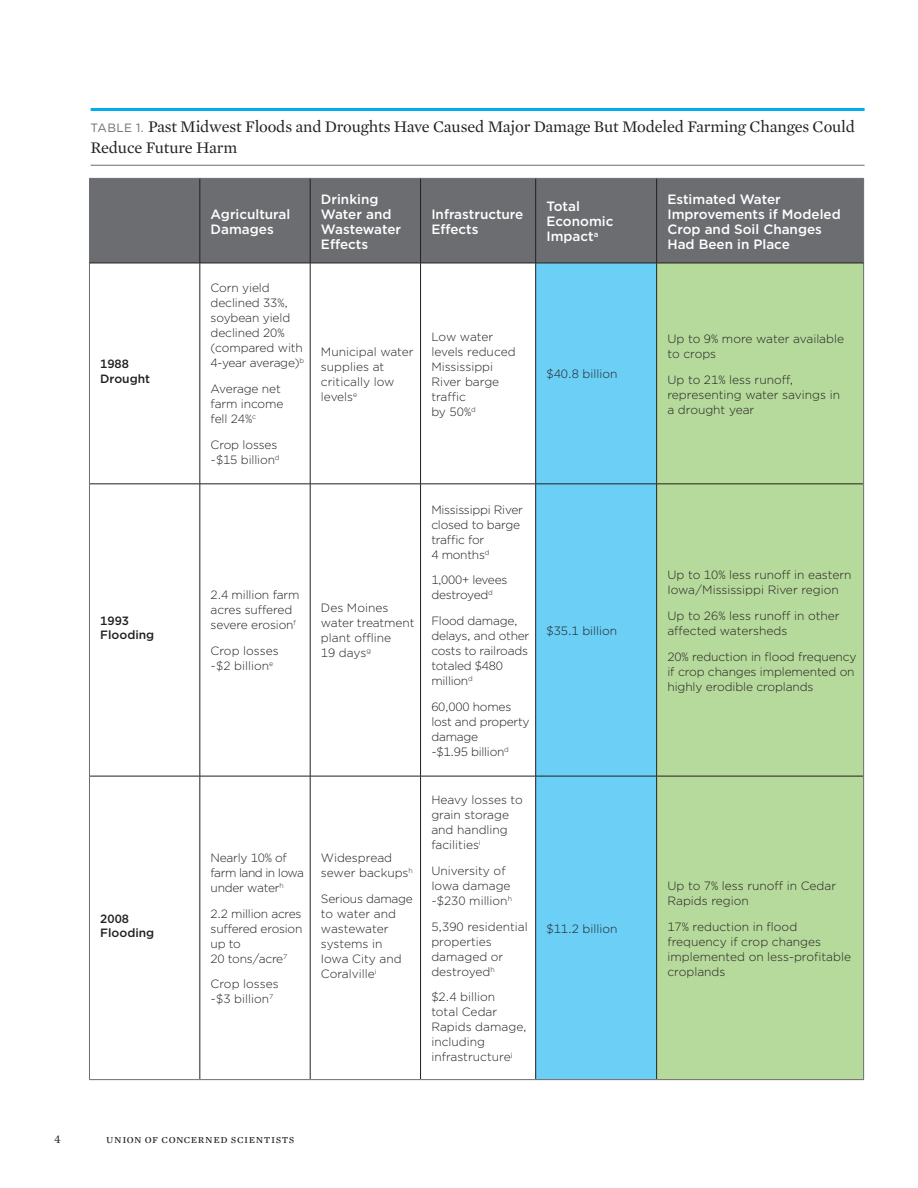
<style>
.page{position:relative;width:918px;height:1188px;background:#fff}
.page>*{position:absolute;margin:0;border:0;box-sizing:border-box;transform-origin:0 0}
.t1{font:16.5px/21px "Mercury Text G1";letter-spacing:-.015em;color:#231f20}
.t2{font:500 13.5px/15px "Gotham";color:#fff}
.t3{font:300 12px/15px "Gotham";letter-spacing:-.01em;color:#231f20}
.t4{font:500 12px/13.5px "Gotham";color:#231f20}
.t5{font:12px "Mercury Text G1";letter-spacing:.045em;color:#231f20}
.s1{font-family:"Gotham";font-size:12px;color:#6c6d70}
</style>
<div class="page">
<div style="left:90px;top:179px;width:773px;height:84px;background:#6c6d70"></div>
<svg style="left:536px;top:264px;width:120px;height:815px;background:#68c8ed"></svg>
<div style="left:657px;top:264px;width:206px;height:815px;background:#b6da9b"></div>
<hr style="left:200px;top:263px;width:1px;height:221px;background:#231f20">
<hr style="left:310px;top:263px;width:1px;height:221px;background:#231f20">
<hr style="left:420px;top:263px;width:1px;height:221px;background:#231f20">
<hr style="left:535px;top:263px;width:1px;height:221px;background:#231f20">
<hr style="left:656px;top:263px;width:1px;height:221px;background:#231f20">
<hr style="left:90px;top:484px;width:110px;height:1px;background:#231f20">
<hr style="left:200px;top:484px;width:110px;height:1px;background:#231f20">
<hr style="left:200px;top:484px;width:1px;height:292px;background:#231f20">
<hr style="left:310px;top:484px;width:111px;height:1px;background:#231f20">
<hr style="left:310px;top:484px;width:1px;height:292px;background:#231f20">
<hr style="left:421px;top:484px;width:115px;height:1px;background:#231f20">
<hr style="left:420px;top:484px;width:1px;height:292px;background:#231f20">
<hr style="left:536px;top:484px;width:121px;height:1px;background:#231f20">
<hr style="left:535px;top:484px;width:1px;height:292px;background:#231f20">
<hr style="left:657px;top:484px;width:206px;height:1px;background:#231f20">
<hr style="left:656px;top:484px;width:1px;height:292px;background:#231f20">
<hr style="left:90px;top:776px;width:110px;height:1px;background:#231f20">
<hr style="left:200px;top:776px;width:110px;height:1px;background:#231f20">
<hr style="left:200px;top:776px;width:1px;height:303px;background:#231f20">
<hr style="left:310px;top:776px;width:111px;height:1px;background:#231f20">
<hr style="left:310px;top:776px;width:1px;height:303px;background:#231f20">
<hr style="left:421px;top:776px;width:115px;height:1px;background:#231f20">
<hr style="left:420px;top:776px;width:1px;height:303px;background:#231f20">
<hr style="left:536px;top:776px;width:121px;height:1px;background:#231f20">
<hr style="left:535px;top:776px;width:1px;height:303px;background:#231f20">
<hr style="left:657px;top:776px;width:206px;height:1px;background:#231f20">
<hr style="left:656px;top:776px;width:1px;height:303px;background:#231f20">
<hr style="left:863px;top:263px;width:1px;height:221px;background:#6c6d70">
<hr style="left:863px;top:484px;width:1px;height:292px;background:#6c6d70">
<hr style="left:863px;top:776px;width:1px;height:303px;background:#6c6d70">
<hr style="left:89px;top:263px;width:1px;height:221px;background:#6c6d70">
<hr style="left:89px;top:484px;width:1px;height:292px;background:#6c6d70">
<hr style="left:89px;top:776px;width:1px;height:303px;background:#6c6d70">
<hr style="left:89px;top:1079px;width:111px;height:1px;background:#6c6d70">
<hr style="left:200px;top:1079px;width:110px;height:1px;background:#6c6d70">
<hr style="left:310px;top:1079px;width:111px;height:1px;background:#6c6d70">
<hr style="left:421px;top:1079px;width:115px;height:1px;background:#6c6d70">
<hr style="left:536px;top:1079px;width:121px;height:1px;background:#6c6d70">
<hr style="left:657px;top:1079px;width:207px;height:1px;background:#6c6d70">
<hr style="left:89px;top:178px;width:111px;height:1px;background:#6c6d70">
<hr style="left:89px;top:179px;width:1px;height:84px;background:#6c6d70">
<hr style="left:200px;top:178px;width:110px;height:1px;background:#6c6d70">
<hr style="left:310px;top:178px;width:111px;height:1px;background:#6c6d70">
<hr style="left:421px;top:178px;width:115px;height:1px;background:#6c6d70">
<hr style="left:536px;top:178px;width:121px;height:1px;background:#6c6d70">
<hr style="left:657px;top:178px;width:207px;height:1px;background:#6c6d70">
<hr style="left:200px;top:179px;width:1px;height:84px;background:#231f20">
<hr style="left:310px;top:179px;width:1px;height:84px;background:#231f20">
<hr style="left:420px;top:179px;width:1px;height:84px;background:#231f20">
<hr style="left:535px;top:179px;width:1px;height:84px;background:#231f20">
<hr style="left:656px;top:179px;width:1px;height:84px;background:#231f20">
<hr style="left:89px;top:263px;width:111px;height:1px;background:#231f20">
<hr style="left:200px;top:263px;width:110px;height:1px;background:#231f20">
<hr style="left:310px;top:263px;width:111px;height:1px;background:#231f20">
<hr style="left:421px;top:263px;width:115px;height:1px;background:#231f20">
<hr style="left:536px;top:263px;width:121px;height:1px;background:#231f20">
<hr style="left:657px;top:263px;width:207px;height:1px;background:#231f20">
<hr style="left:863px;top:179px;width:1px;height:84px;background:#6c6d70">
<hr style="left:91px;top:108px;width:774px;height:3px;background:#00aeef">
<hr style="left:91px;top:165px;width:774px;height:1px;background:#6c6d70">
<h1 class="t1" style="left:91px;top:115px;width:766px"><span class="s1">TABLE 1.</span> Past Midwest Floods and Droughts Have Caused Major Damage But Modeled Farming Changes Could<br>Reduce Future Harm</h1>
<p class="t4" style="left:100px;top:356px;width:51px;line-height:15px">1988<br>Drought</p>
<p class="t4" style="left:100px;top:614px;width:56px">1993<br>Flooding</p>
<p class="t4" style="left:100px;top:912px;width:56px">2008<br>Flooding</p>
<p class="t2" style="left:211px;top:206px;width:81px">Agricultural<br>Damages</p>
<p class="t3" style="left:211px;top:280px;width:95px">Corn yield declined 33%, soybean yield declined 20% (compared with<br>4-year average)<sup>b</sup></p>
<p class="t3" style="left:211px;top:381px;width:74px">Average net farm income fell 24%<sup>c</sup></p>
<p class="t3" style="left:211px;top:437px;width:70px">Crop losses ~$15 billion<sup>d</sup></p>
<p class="t3" style="left:211px;top:587px;width:90px">2.4 million farm acres suffered severe erosion<sup>f</sup></p>
<p class="t3" style="left:211px;top:643px;width:70px">Crop losses ~$2 billion<sup>e</sup></p>
<p class="t3" style="left:211px;top:850px;width:95px">Nearly 10% of farm land in Iowa under water<sup>h</sup></p>
<p class="t3" style="left:211px;top:906px;width:93px">2.2 million acres suffered erosion up to<br>20 tons/acre<sup>7</sup></p>
<p class="t3" style="left:211px;top:976px;width:70px">Crop losses ~$3 billion<sup>7</sup></p>
<p class="t2" style="left:321px;top:191px;width:82px">Drinking<br>Water and<br>Wastewater<br>Effects</p>
<p class="t2" style="left:431px;top:206px;width:94px">Infrastructure<br>Effects</p>
<p class="t2" style="left:546px;top:199px;width:68px">Total<br>Economic<br>Impact<sup>a</sup></p>
<p class="t2" style="left:667px;top:191px;width:175px">Estimated Water<br>Improvements if Modeled<br>Crop and Soil Changes<br>Had Been in Place</p>
<p class="t3" style="left:321px;top:344px;width:94px">Municipal water supplies at critically low levels<sup>e</sup></p>
<p class="t3" style="left:431px;top:329px;width:86px">Low water levels reduced<br>Mississippi<br>River barge traffic<br>by 50%<sup>d</sup></p>
<p class="t3" style="left:546px;top:366px;width:72px">$40.8 billion</p>
<p class="t3" style="left:667px;top:331px;width:178px">Up to 9% more water available to crops</p>
<p class="t3" style="left:667px;top:372px;width:174px">Up to 21% less runoff, representing water savings in a drought year</p>
<p class="t3" style="left:321px;top:600px;width:95px">Des Moines water treatment plant offline<br>19 days<sup>g</sup></p>
<p class="t3" style="left:321px;top:850px;width:93px">Widespread sewer backups<sup>h</sup></p>
<p class="t3" style="left:321px;top:891px;width:93px">Serious damage to water and wastewater systems in<br>Iowa City and<br>Coralville<sup>i</sup></p>
<p class="t3" style="left:431px;top:502px;width:93px">Mississippi River closed to barge traffic for<br>4 months<sup>d</sup></p>
<p class="t3" style="left:431px;top:572px;width:78px">1,000+ levees destroyed<sup>d</sup></p>
<p class="t3" style="left:431px;top:613px;width:100px">Flood damage, delays, and other costs to railroads totaled $480 million<sup>d</sup></p>
<p class="t3" style="left:431px;top:699px;width:100px">60,000 homes lost and property damage<br>~$1.95 billion<sup>d</sup></p>
<p class="t3" style="left:431px;top:792px;width:93px">Heavy losses to grain storage and handling facilities<sup>i</sup></p>
<p class="t3" style="left:431px;top:863px;width:82px">University of<br>Iowa damage ~$230 million<sup>h</sup></p>
<p class="t3" style="left:431px;top:919px;width:98px">5,390 residential properties damaged or destroyed<sup>h</sup></p>
<p class="t3" style="left:431px;top:989px;width:97px">$2.4 billion<br>total Cedar<br>Rapids damage, including infrastructure<sup>j</sup></p>
<p class="t3" style="left:546px;top:623px;width:72px">$35.1 billion</p>
<p class="t3" style="left:546px;top:921px;width:72px">$11.2 billion</p>
<p class="t3" style="left:667px;top:567px;width:186px">Up to 10% less runoff in eastern<br>Iowa/Mississippi River region</p>
<p class="t3" style="left:667px;top:608px;width:174px">Up to 26% less runoff in other affected watersheds</p>
<p class="t3" style="left:667px;top:649px;width:191px">20% reduction in flood frequency if crop changes implemented on highly erodible croplands</p>
<p class="t3" style="left:667px;top:878px;width:170px">Up to 7% less runoff in Cedar<br>Rapids region</p>
<p class="t3" style="left:667px;top:919px;width:185px">17% reduction in flood frequency if crop changes implemented on less-profitable croplands</p>
<p class="t5" style="left:54px;top:1130px;width:8px">4</p>
<p class="t5" style="left:106px;top:1130px;width:190px">union of concerned scientists</p>
</div>
